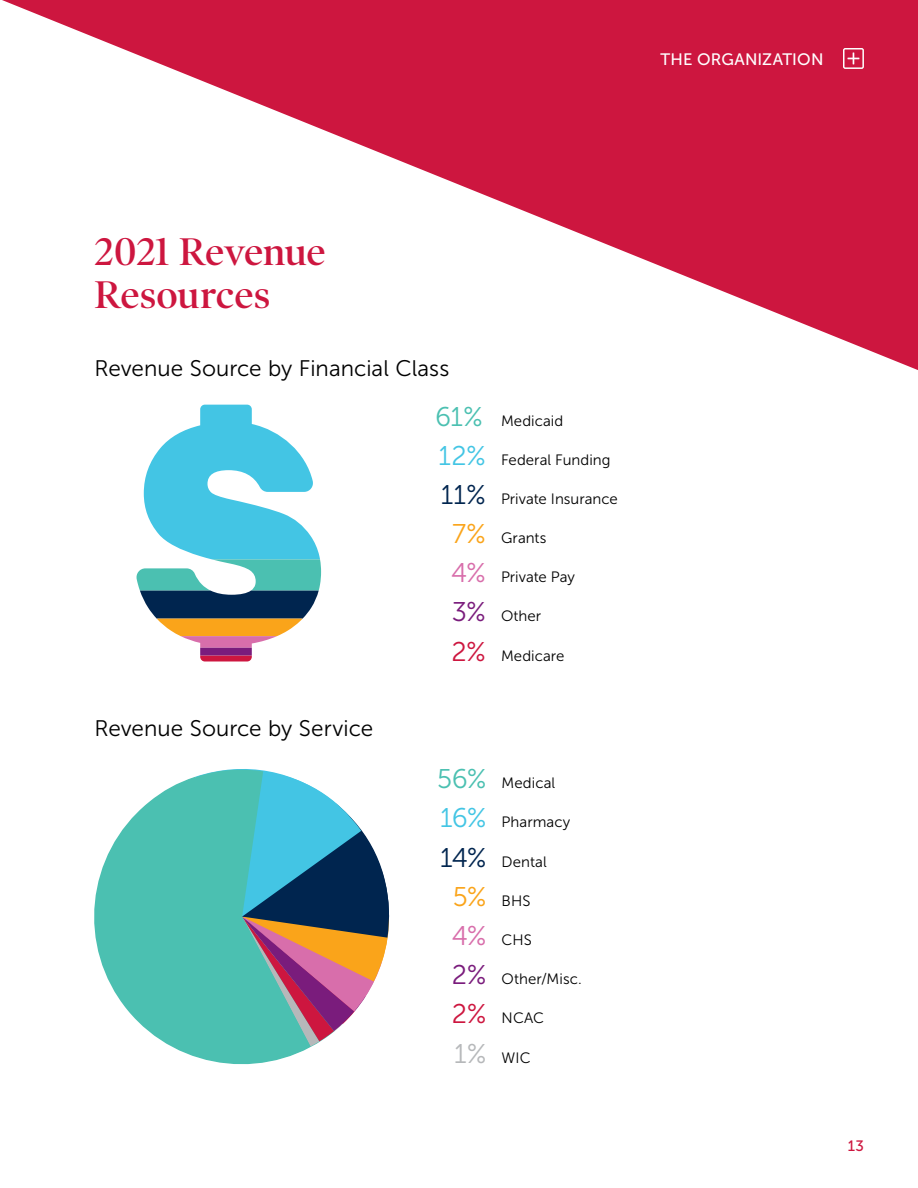
<style>
.page{position:relative;width:918px;height:1188px;background:#fff}
.page>*{position:absolute;margin:0;border:0;box-sizing:border-box;transform-origin:0 0}
.t1{font:600 39px/43.5px "Poynter OS Disp";letter-spacing:-.005em;color:#cd163f}
.t2{font:22.5px "Museo Sans 300";color:#000}
.t3{font:16.5px "Museo Sans 500";letter-spacing:.01em;color:#fff}
.t4{font:15px "Museo Sans 300";letter-spacing:.005em;color:#000}
.t5{font:15px "Museo Sans 500";color:#cd163f}
.s1{font-size:27px;color:#4bc0b1}
.s2{font-size:27px;color:#43c5e4}
.s3{font-size:27px;color:#00254f}
.s4{font-size:27px;color:#faa41a}
.s5{font-size:27px;color:#d86eab}
.s6{font-size:27px;color:#7a1c7c}
.s7{font-size:27px;color:#cd163f}
.s8{font-size:27px;color:#b6b8ba}
</style>
<div class="page">
<svg style="left:2px;top:0;width:916px;height:370px"></svg>
<svg style="left:136px;top:405px;width:185px;height:256px"></svg>
<svg style="left:311px;top:786px;width:79px;height:260px"></svg>
<svg style="left:94px;top:769px;width:217px;height:296px;fill:#4bc0b1"></svg>
<svg style="left:843px;top:48px;width:21px;height:21px"></svg>
<p class="t3" style="left:661px;top:50px;width:164px">THE ORGANIZATION</p>
<h1 class="t1" style="left:94px;top:230px;width:233px">2021 Revenue<br>Resources</h1>
<h2 class="t2" style="left:94px;top:356px;width:356px">Revenue Source by Financial Class</h2>
<h2 class="t2" style="left:94px;top:716px;width:280px">Revenue Source by Service</h2>
<p class="t4" style="left:435px;top:412px;width:130px"><span class="s1">61%</span> Medicaid</p>
<p class="t4" style="left:439px;top:451px;width:173px"><span class="s2">12%</span> Federal Funding</p>
<p class="t4" style="left:441px;top:491px;width:179px"><span class="s3">11%</span> Private Insurance</p>
<p class="t4" style="left:452px;top:530px;width:96px"><span class="s4">7%</span> Grants</p>
<p class="t4" style="left:451px;top:569px;width:126px"><span class="s5">4%</span> Private Pay</p>
<p class="t4" style="left:452px;top:608px;width:91px"><span class="s6">3%</span> Other</p>
<p class="t4" style="left:451px;top:647px;width:115px"><span class="s7">2%</span> Medicare</p>
<p class="t4" style="left:437px;top:775px;width:120px"><span class="s1">56%</span> Medical</p>
<p class="t4" style="left:440px;top:814px;width:132px"><span class="s2">16%</span> Pharmacy</p>
<p class="t4" style="left:440px;top:853px;width:108px"><span class="s3">14%</span> Dental</p>
<p class="t4" style="left:453px;top:893px;width:79px"><span class="s4">5%</span> BHS</p>
<p class="t4" style="left:452px;top:932px;width:82px"><span class="s5">4%</span> CHS</p>
<p class="t4" style="left:452px;top:971px;width:131px"><span class="s6">2%</span> Other/Misc.</p>
<p class="t4" style="left:452px;top:1010px;width:94px"><span class="s7">2%</span> NCAC</p>
<p class="t4" style="left:454px;top:1049px;width:78px"><span class="s8">1%</span> WIC</p>
<p class="t5" style="left:848px;top:1138px;width:18px">13</p>
</div>
